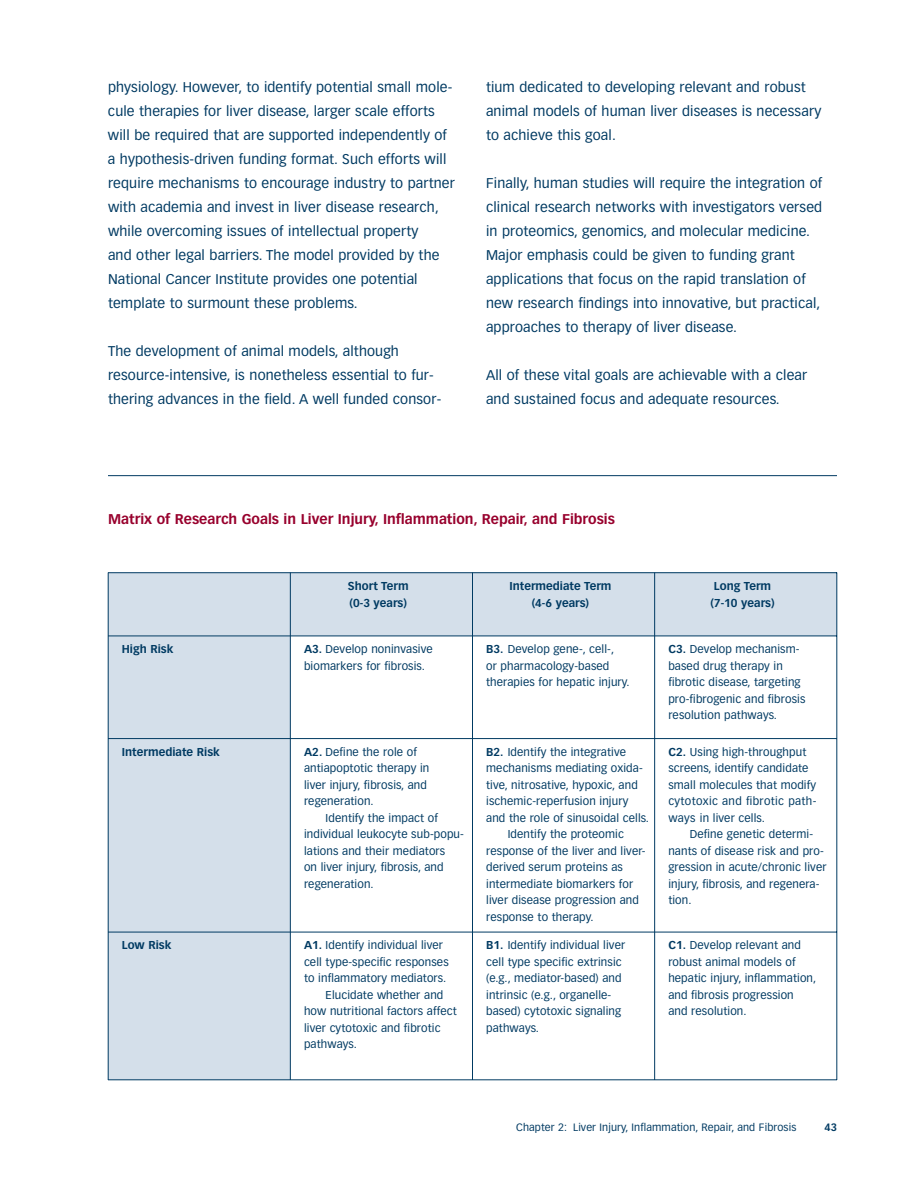
<style>
.page{position:relative;width:918px;height:1188px;background:#fff}
.page>*{position:absolute;margin:0;border:0;box-sizing:border-box;transform-origin:0 0}
.t1{font:13.8px/24px "Vectora LH";letter-spacing:.01em;color:#003a62}
.t2{font:700 13.8px "Vectora LH";color:#98012d}
.t3{font:11.25px/16.5px "Vectora LH";letter-spacing:.01em;color:#003a62}
.t4{font:700 11.25px/16.5px "Vectora LH";color:#003a62;text-align:center}
.t5{font:11.25px "Vectora LH";letter-spacing:.035em;color:#003a62}
.t6{font:10.5px "Vectora LH";letter-spacing:.01em;color:#003a62}
.t7{font:700 10.5px "Vectora LH";color:#003a62}
.s1{font-weight:700}
</style>
<div class="page">
<hr style="left:108px;top:475px;width:729px;height:1px;background:#003a62">
<div style="left:109px;top:573px;width:363px;height:63px;background:#d4dfea"></div>
<div style="left:472px;top:573px;width:183px;height:63px;background:#d4dfea"></div>
<div style="left:655px;top:573px;width:182px;height:63px;background:#d4dfea"></div>
<div style="left:108px;top:636px;width:182px;height:103px;background:#d4dfea"></div>
<div style="left:108px;top:739px;width:182px;height:193px;background:#d4dfea"></div>
<div style="left:108px;top:932px;width:182px;height:148px;background:#d4dfea"></div>
<hr style="left:108px;top:573px;width:1px;height:507px;background:#003a62">
<hr style="left:290px;top:573px;width:1px;height:507px;background:#003a62">
<hr style="left:472px;top:573px;width:1px;height:507px;background:#003a62">
<hr style="left:654px;top:573px;width:1px;height:507px;background:#003a62">
<hr style="left:837px;top:573px;width:1px;height:507px;background:#003a62">
<hr style="left:108px;top:572px;width:729px;height:1px;background:#003a62">
<hr style="left:108px;top:636px;width:729px;height:1px;background:#003a62">
<hr style="left:108px;top:738px;width:729px;height:1px;background:#003a62">
<hr style="left:108px;top:932px;width:729px;height:1px;background:#003a62">
<hr style="left:108px;top:1080px;width:729px;height:1px;background:#003a62">
<p class="t1" style="left:108px;top:76px;width:348px">physiology. However, to identify potential small mole&shy;cule therapies for liver disease, larger scale efforts will be required that are supported independently of a hypothesis-driven funding format. Such efforts will require mechanisms to encourage industry to partner with academia and invest in liver disease research, while overcoming issues of intellectual property<br>and other legal barriers. The model provided by the National Cancer Institute provides one potential template to surmount these problems.</p>
<p class="t1" style="left:108px;top:340px;width:335px">The development of animal models, although resource-intensive, is nonetheless essential to fur&shy;thering advances in the field. A well funded consor-</p>
<p class="t1" style="left:486px;top:76px;width:337px">tium dedicated to developing relevant and robust animal models of human liver diseases is necessary to achieve this goal.</p>
<p class="t1" style="left:486px;top:172px;width:338px">Finally, human studies will require the integration of clinical research networks with investigators versed in proteomics, genomics, and molecular medicine.<br>Major emphasis could be given to funding grant applications that focus on the rapid translation of new research findings into innovative, but practical, approaches to therapy of liver disease.</p>
<p class="t1" style="left:486px;top:364px;width:323px">All of these vital goals are achievable with a clear and sustained focus and adequate resources.</p>
<p class="t2" style="left:108px;top:513px;width:509px">Matrix of Research Goals in Liver Injury, Inflammation, Repair, and Fibrosis</p>
<p class="t4" style="left:348px;top:579px;width:62px;text-align:left">Short Term (0-3 years)</p>
<p class="t4" style="left:509px;top:579px;width:104px">Intermediate Term (4-6 years)</p>
<p class="t4" style="left:711px;top:579px;width:66px">Long Term (7-10 years)</p>
<p class="t4" style="left:122px;top:642px;width:53px">High Risk</p>
<p class="t3" style="left:304px;top:642px;width:130px"><span class="s1">A3.</span> Develop noninvasive biomarkers for fibrosis.</p>
<p class="t3" style="left:486px;top:642px;width:145px"><span class="s1">B3.</span> Develop gene-, cell-,<br>or pharmacology-based therapies for hepatic injury.</p>
<p class="t3" style="left:668px;top:642px;width:139px"><span class="s1">C3.</span> Develop mechanism&shy;based drug therapy in fibrotic disease, targeting pro-fibrogenic and fibrosis resolution pathways.</p>
<p class="t4" style="left:122px;top:744px;width:100px">Intermediate Risk</p>
<p class="t3" style="left:304px;top:744px;width:114px"><span class="s1">A2.</span> Define the role of</p>
<p class="t3" style="left:304px;top:761px;width:127px">antiapoptotic therapy in</p>
<p class="t3" style="left:304px;top:777px;width:124px">liver injury, fibrosis, and</p>
<p class="t3" style="left:304px;top:794px;width:71px">regeneration.</p>
<p class="t3" style="left:326px;top:810px;width:114px">Identify the impact of</p>
<p class="t3" style="left:304px;top:827px;width:161px">individual leukocyte sub-popu-</p>
<p class="t3" style="left:304px;top:843px;width:143px">lations and their mediators</p>
<p class="t3" style="left:304px;top:860px;width:141px">on liver injury, fibrosis, and</p>
<p class="t3" style="left:304px;top:876px;width:71px">regeneration.</p>
<p class="t3" style="left:486px;top:744px;width:141px"><span class="s1">B2.</span> Identify the integrative</p>
<p class="t3" style="left:486px;top:761px;width:158px">mechanisms mediating oxida-</p>
<p class="t3" style="left:486px;top:777px;width:153px">tive, nitrosative, hypoxic, and</p>
<p class="t3" style="left:486px;top:794px;width:144px">ischemic-reperfusion injury</p>
<p class="t3" style="left:486px;top:810px;width:164px">and the role of sinusoidal cells.</p>
<p class="t3" style="left:508px;top:827px;width:118px">Identify the proteomic</p>
<p class="t3" style="left:486px;top:843px;width:161px">response of the liver and liver-</p>
<p class="t3" style="left:486px;top:860px;width:138px">derived serum proteins as</p>
<p class="t3" style="left:486px;top:876px;width:149px">intermediate biomarkers for</p>
<p class="t3" style="left:486px;top:893px;width:154px">liver disease progression and</p>
<p class="t3" style="left:486px;top:909px;width:109px">response to therapy.</p>
<p class="t3" style="left:668px;top:744px;width:139px"><span class="s1">C2.</span> Using high-throughput</p>
<p class="t3" style="left:668px;top:761px;width:142px">screens, identify candidate</p>
<p class="t3" style="left:668px;top:777px;width:149px">small molecules that modify</p>
<p class="t5" style="left:668px;top:797px;width:150px">cytotoxic and fibrotic path-</p>
<p class="t3" style="left:668px;top:810px;width:98px">ways in liver cells.</p>
<p class="t3" style="left:690px;top:827px;width:125px">Define genetic determi-</p>
<p class="t3" style="left:668px;top:843px;width:157px">nants of disease risk and pro-</p>
<p class="t3" style="left:668px;top:860px;width:160px">gression in acute/chronic liver</p>
<p class="t3" style="left:668px;top:876px;width:153px">injury, fibrosis, and regenera-</p>
<p class="t3" style="left:668px;top:893px;width:25px">tion.</p>
<p class="t4" style="left:122px;top:938px;width:51px">Low Risk</p>
<p class="t3" style="left:304px;top:938px;width:141px"><span class="s1">A1.</span> Identify individual liver</p>
<p class="t3" style="left:304px;top:954px;width:146px">cell type-specific responses</p>
<p class="t3" style="left:304px;top:971px;width:144px">to inflammatory mediators.</p>
<p class="t3" style="left:326px;top:987px;width:119px">Elucidate whether and</p>
<p class="t3" style="left:304px;top:1004px;width:154px">how nutritional factors affect</p>
<p class="t3" style="left:304px;top:1020px;width:138px">liver cytotoxic and fibrotic</p>
<p class="t3" style="left:304px;top:1037px;width:54px">pathways.</p>
<p class="t3" style="left:486px;top:938px;width:141px"><span class="s1">B1.</span> Identify individual liver cell type specific extrinsic (e.g., mediator-based) and intrinsic (e.g., organelle&shy;based) cytotoxic signaling pathways.</p>
<p class="t3" style="left:668px;top:938px;width:150px"><span class="s1">C1.</span> Develop relevant and robust animal models of hepatic injury, inflammation, and fibrosis progression<br>and resolution.</p>
<p class="t6" style="left:516px;top:1123px;width:282px">Chapter 2: Liver Injury, Inflammation, Repair, and Fibrosis</p>
<p class="t7" style="left:825px;top:1123px;width:14px">43</p>
</div>
